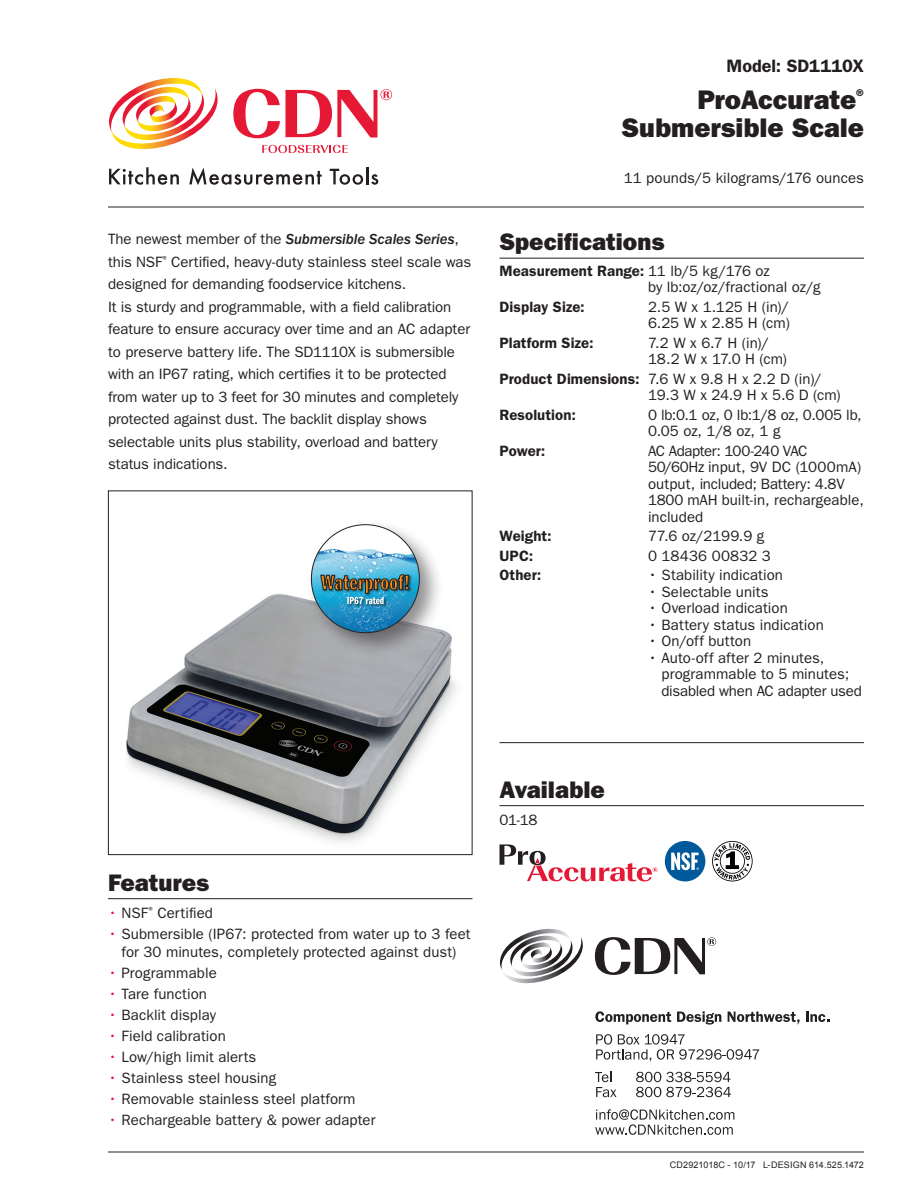
<style>
.page{position:relative;width:918px;height:1188px;background:#fff}
.page>*{position:absolute;margin:0;border:0;box-sizing:border-box;transform-origin:0 0}
.t1{font:27px/27.8px "ITC Franklin Gothic Std Hvy";color:#231f20;text-align:right}
.t2{font:24px "ITC Franklin Gothic Std Hvy";color:#231f20}
.t3{font:600 18px "ITC Franklin Gothic Std";color:#231f20}
.t4{font:15px/16.5px "ITC Franklin Gothic Std";color:#231f20}
.t5{font:600 15px "ITC Franklin Gothic Std";letter-spacing:.005em;color:#231f20}
.t6{font:15px "ITC Franklin Gothic Std Med It";letter-spacing:-.005em;color:#231f20}
.t7{font:9px "Arial";letter-spacing:.015em;color:#231f20}
.s1{font-family:"ITC Franklin Gothic Std"}
.s2{font-weight:600}
.s3{color:#e51836}
</style>
<div class="page">
<hr style="left:108px;top:898px;width:364px;height:1px;background:#231f20">
<hr style="left:500px;top:258px;width:364px;height:1px;background:#231f20">
<hr style="left:500px;top:742px;width:364px;height:1px;background:#231f20">
<hr style="left:500px;top:805px;width:364px;height:1px;background:#231f20">
<hr style="left:108px;top:207px;width:756px;height:1px;background:#231f20">
<hr style="left:108px;top:1152px;width:756px;height:1px;background:#231f20">
<svg style="left:500px;top:929px;width:83px;height:55px"></svg>
<svg style="left:595px;top:937px;width:121px;height:38px"></svg>
<svg style="left:595px;top:1011px;width:76px;height:13px"></svg>
<svg style="left:677px;top:1011px;width:44px;height:14px"></svg>
<svg style="left:728px;top:1012px;width:72px;height:12px"></svg>
<svg style="left:806px;top:1012px;width:23px;height:10px"></svg>
<svg style="left:596px;top:1034px;width:163px;height:27px"></svg>
<svg style="left:595px;top:1072px;width:22px;height:25px"></svg>
<svg style="left:636px;top:1072px;width:95px;height:25px"></svg>
<svg style="left:595px;top:1109px;width:139px;height:26px"></svg>
<svg style="left:109px;top:167px;width:70px;height:18px"></svg>
<svg style="left:189px;top:168px;width:133px;height:17px"></svg>
<svg style="left:330px;top:167px;width:48px;height:18px"></svg>
<svg style="left:262px;top:145px;width:86px;height:8px"></svg>
<svg style="left:233px;top:89px;width:159px;height:49px"></svg>
<svg style="left:109px;top:78px;width:109px;height:72px"></svg>
<img style="left:126px;top:594px;width:331px;height:249px">
<div style="left:108px;top:490px;width:364px;height:365px;border:1px solid #231f20"></div>
<svg style="left:500px;top:844px;width:158px;height:37px"></svg>
<div style="left:665px;top:841px;width:40px;height:40px;background:#00599a;border-radius:50%"></div>
<svg style="left:671px;top:852px;width:28px;height:18px"></svg>
<svg style="left:712px;top:841px;width:41px;height:40px"></svg>
<div style="left:306px;top:519px;width:138px;height:139px;background:#231f20;opacity:.5"></div>
<svg style="left:311px;top:525px;width:108px;height:108px"></svg>
<img style="left:311px;top:544px;width:13px;height:34px">
<div style="left:347px;top:596px;width:40px;height:12px;background:#231f20;opacity:.75"></div>
<div style="left:320px;top:574px;width:92px;height:23px;background:#231f20;opacity:.75"></div>
<img style="left:320px;top:565px;width:89px;height:39px">
<p class="t6" style="left:108px;top:231px;width:352px"><span class="s1">The newest member of the</span> Submersible Scales Series<span class="s1">,</span></p>
<p class="t4" style="left:108px;top:251px;width:365px;line-height:22.5px">this NSF<sup>®</sup> Certified, heavy-duty stainless steel scale was designed for demanding foodservice kitchens.<br>It is sturdy and programmable, with a field calibration feature to ensure accuracy over time and an AC adapter to preserve battery life. The SD1110X is submersible with an IP67 rating, which certifies it to be protected from water up to 3 feet for 30 minutes and completely protected against dust. The backlit display shows selectable units plus stability, overload and battery status indications.</p>
<p class="t3" style="left:727px;top:55px;width:139px">Model: SD1110X</p>
<h1 class="t1" style="left:622px;top:86px;width:244px">ProAccurate<sup>®<br></sup>Submersible Scale</h1>
<p class="t4" style="left:624px;top:170px;width:242px">11 pounds/5 kilograms/176 ounces</p>
<h2 class="t2" style="left:500px;top:228px;width:166px">Specifications</h2>
<p class="t4" style="left:648px;top:263px;width:174px;text-indent:-149px"><span class="s2">Measurement Range:</span> 11 lb/5 kg/176 oz<br>by lb:oz/oz/fractional oz/g</p>
<p class="t5" style="left:500px;top:298px;width:87px">Display Size:</p>
<p class="t4" style="left:648px;top:299px;width:143px">2.5 W x 1.125 H (in)/<br>6.25 W x 2.85 H (cm)</p>
<p class="t5" style="left:500px;top:334px;width:96px">Platform Size:</p>
<p class="t4" style="left:648px;top:335px;width:141px">7.2 W x 6.7 H (in)/<br>18.2 W x 17.0 H (cm)</p>
<p class="t4" style="left:648px;top:371px;width:194px;text-indent:-148px"><span class="s2">Product Dimensions:</span> 7.6 W x 9.8 H x 2.2 D (in)/<br>19.3 W x 24.9 H x 5.6 D (cm)</p>
<p class="t5" style="left:500px;top:406px;width:78px">Resolution:</p>
<p class="t4" style="left:648px;top:407px;width:215px">0 lb:0.1 oz, 0 lb:1/8 oz, 0.005 lb,<br>0.05 oz, 1/8 oz, 1 g</p>
<p class="t5" style="left:500px;top:442px;width:47px">Power:</p>
<p class="t4" style="left:648px;top:443px;width:217px">AC Adapter: 100-240 VAC<br>50/60Hz input, 9V DC (1000mA) output, included; Battery: 4.8V<br>1800 mAH built-in, rechargeable, included</p>
<p class="t5" style="left:500px;top:527px;width:54px">Weight:</p>
<p class="t4" style="left:648px;top:528px;width:118px">77.6 oz/2199.9 g</p>
<p class="t5" style="left:500px;top:547px;width:35px">UPC:</p>
<p class="t4" style="left:648px;top:548px;width:124px">0 18436 00832 3</p>
<p class="t5" style="left:500px;top:566px;width:43px">Other:</p>
<p class="t4" style="left:648px;top:567px;width:137px">• Stability indication</p>
<p class="t4" style="left:648px;top:584px;width:122px">• Selectable units</p>
<p class="t4" style="left:648px;top:600px;width:141px">• Overload indication</p>
<p class="t4" style="left:648px;top:617px;width:177px">• Battery status indication</p>
<p class="t4" style="left:648px;top:633px;width:105px">• On/off button</p>
<p class="t4" style="left:662px;top:650px;width:202px;text-indent:-14px">• Auto-off after 2 minutes, programmable to 5 minutes; disabled when AC adapter used</p>
<h2 class="t2" style="left:108px;top:869px;width:103px">Features</h2>
<p class="t4" style="left:108px;top:905px;width:107px"><span class="s3">•</span> NSF<sup>®</sup> Certified</p>
<p class="t4" style="left:108px;top:925px;width:364px;line-height:18px;text-align:center"><span class="s3">•</span> Submersible (IP67: protected from water up to 3 feet for 30 minutes, completely protected against dust)</p>
<p class="t4" style="left:108px;top:965px;width:110px"><span class="s3">•</span> Programmable</p>
<p class="t4" style="left:108px;top:986px;width:101px"><span class="s3">•</span> Tare function</p>
<p class="t4" style="left:108px;top:1007px;width:110px"><span class="s3">•</span> Backlit display</p>
<p class="t4" style="left:108px;top:1028px;width:119px"><span class="s3">•</span> Field calibration</p>
<p class="t4" style="left:108px;top:1049px;width:150px"><span class="s3">•</span> Low/high limit alerts</p>
<p class="t4" style="left:108px;top:1070px;width:170px"><span class="s3">•</span> Stainless steel housing</p>
<p class="t4" style="left:108px;top:1091px;width:249px"><span class="s3">•</span> Removable stainless steel platform</p>
<p class="t4" style="left:108px;top:1112px;width:269px"><span class="s3">•</span> Rechargeable battery &amp; power adapter</p>
<h2 class="t2" style="left:500px;top:776px;width:107px">Available</h2>
<p class="t4" style="left:500px;top:812px;width:40px">01-18</p>
<p class="t7" style="left:670px;top:1158px;width:196px">CD2921018C - 10/17 L-DESIGN 614.525.1472</p>
</div>
